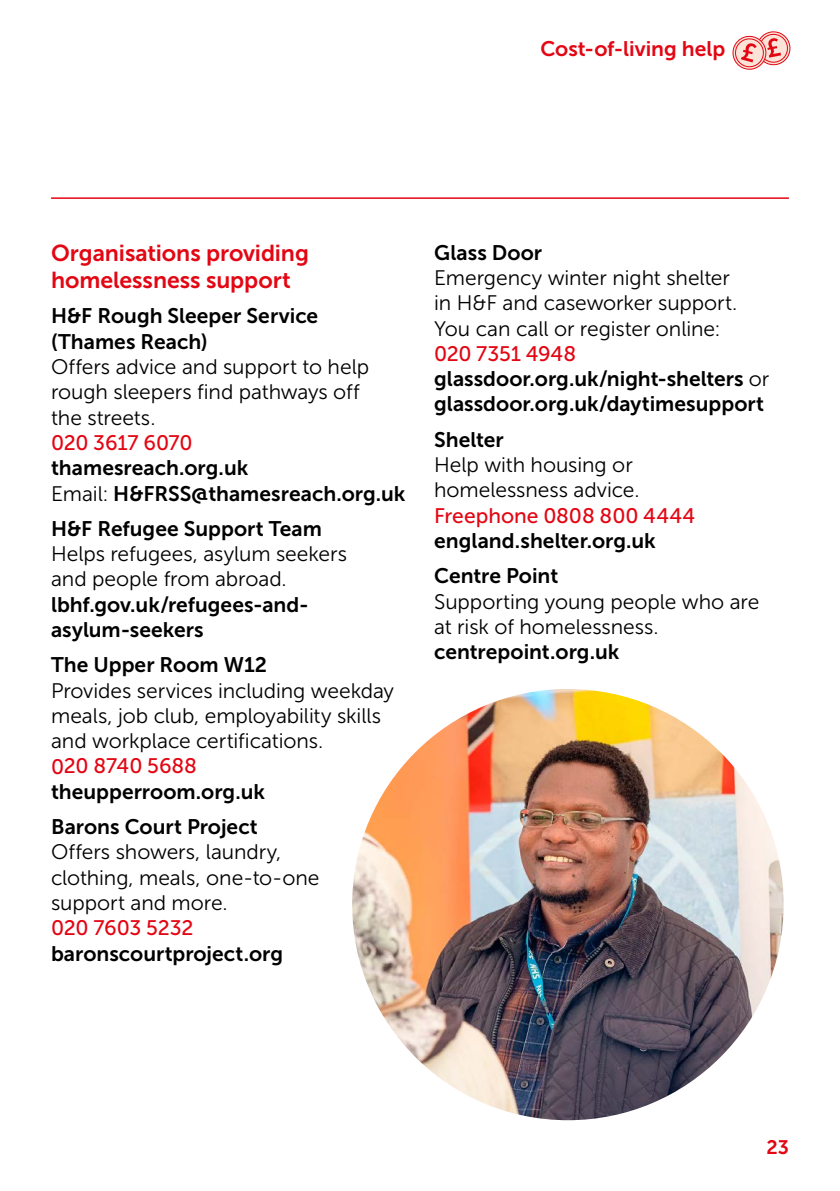
<style>
.page{position:relative;width:840px;height:1191px;background:#fff}
.page>*{position:absolute;margin:0;border:0;box-sizing:border-box;transform-origin:0 0}
.Crosshead_h3_M{font:23px/27px "Museo Sans 700";color:#e30613}
.Body_text_M_p{font:21px/25.4px "Museo Sans 300";letter-spacing:-.005em;color:#000}
.COL_listings_URLs_last_line_700_M_p{font:21px/25.4px "Museo Sans 700";color:#000}
.h4_COL_listing_name_under_Crosshead_h3{font:21px/25.4px "Museo Sans 700";color:#000}
.COL_listings_URLs_first_line_500_M_p{font:21px "Museo Sans 500";letter-spacing:-.005em;color:#e30613}
.t1{font:21px "Museo Sans 700";color:#e30613}
.t2{font:19.6px "Museo Sans 700";color:#e30613}
.s1{font-family:"Museo Sans 300"}
</style>
<div class="page">
<hr style="left:51px;top:197px;width:737px;height:2px;background:#e30613">
<svg style="left:732px;top:31px;width:58px;height:39px"></svg>
<img style="left:352px;top:689px;width:431px;height:431px;border-radius:216px">
<p class="t1" style="left:540px;top:37px;width:186px">Cost-of-living help</p>
<h3 class="Crosshead_h3_M" style="left:51px;top:240px;width:259px">Organisations providing homelessness support</h3>
<h4 class="h4_COL_listing_name_under_Crosshead_h3" style="left:51px;top:303px;width:268px">H&amp;F Rough Sleeper Service (Thames Reach)</h4>
<p class="Body_text_M_p" style="left:51px;top:354px;width:319px">Offers advice and support to help rough sleepers find pathways off the streets.</p>
<p class="COL_listings_URLs_first_line_500_M_p" style="left:51px;top:431px;width:143px">020 3617 6070</p>
<p class="COL_listings_URLs_last_line_700_M_p" style="left:51px;top:455px;width:199px">thamesreach.org.uk</p>
<p class="COL_listings_URLs_last_line_700_M_p" style="left:51px;top:480px;width:356px"><span class="s1">Email:</span> H&amp;FRSS@thamesreach.org.uk</p>
<h4 class="h4_COL_listing_name_under_Crosshead_h3" style="left:51px;top:516px;width:272px">H&amp;F Refugee Support Team</h4>
<p class="Body_text_M_p" style="left:51px;top:541px;width:297px">Helps refugees, asylum seekers and people from abroad.</p>
<p class="COL_listings_URLs_last_line_700_M_p" style="left:51px;top:592px;width:259px">lbhf.gov.uk/refugees-and&shy;asylum-seekers</p>
<h4 class="h4_COL_listing_name_under_Crosshead_h3" style="left:51px;top:652px;width:217px">The Upper Room W12</h4>
<p class="Body_text_M_p" style="left:51px;top:678px;width:344px">Provides services including weekday meals, job club, employability skills and workplace certifications.</p>
<p class="COL_listings_URLs_first_line_500_M_p" style="left:51px;top:754px;width:147px">020 8740 5688</p>
<p class="COL_listings_URLs_last_line_700_M_p" style="left:51px;top:779px;width:215px">theupperroom.org.uk</p>
<h4 class="h4_COL_listing_name_under_Crosshead_h3" style="left:51px;top:814px;width:208px">Barons Court Project</h4>
<p class="Body_text_M_p" style="left:51px;top:839px;width:270px">Offers showers, laundry, clothing, meals, one-to-one support and more.</p>
<p class="COL_listings_URLs_first_line_500_M_p" style="left:51px;top:916px;width:144px">020 7603 5232</p>
<p class="COL_listings_URLs_last_line_700_M_p" style="left:51px;top:940px;width:233px">baronscourtproject.org</p>
<h4 class="h4_COL_listing_name_under_Crosshead_h3" style="left:434px;top:240px;width:109px">Glass Door</h4>
<p class="Body_text_M_p" style="left:434px;top:265px;width:304px">Emergency winter night shelter in H&amp;F and caseworker support.<br>You can call or register online:</p>
<p class="COL_listings_URLs_first_line_500_M_p" style="left:434px;top:342px;width:143px">020 7351 4948</p>
<p class="COL_listings_URLs_last_line_700_M_p" style="left:434px;top:366px;width:336px">glassdoor.org.uk/night-shelters <span class="s1">or </span>glassdoor.org.uk/daytimesupport</p>
<h4 class="h4_COL_listing_name_under_Crosshead_h3" style="left:434px;top:427px;width:71px">Shelter</h4>
<p class="Body_text_M_p" style="left:434px;top:452px;width:207px">Help with housing or homelessness advice.</p>
<p class="COL_listings_URLs_first_line_500_M_p" style="left:434px;top:504px;width:262px">Freephone 0808 800 4444</p>
<p class="COL_listings_URLs_last_line_700_M_p" style="left:434px;top:528px;width:223px">england.shelter.org.uk</p>
<h4 class="h4_COL_listing_name_under_Crosshead_h3" style="left:434px;top:563px;width:125px">Centre Point</h4>
<p class="Body_text_M_p" style="left:434px;top:589px;width:326px">Supporting young people who are at risk of homelessness.</p>
<p class="COL_listings_URLs_last_line_700_M_p" style="left:434px;top:639px;width:187px">centrepoint.org.uk</p>
<p class="t2" style="left:766px;top:1136px;width:24px">23</p>
</div>
